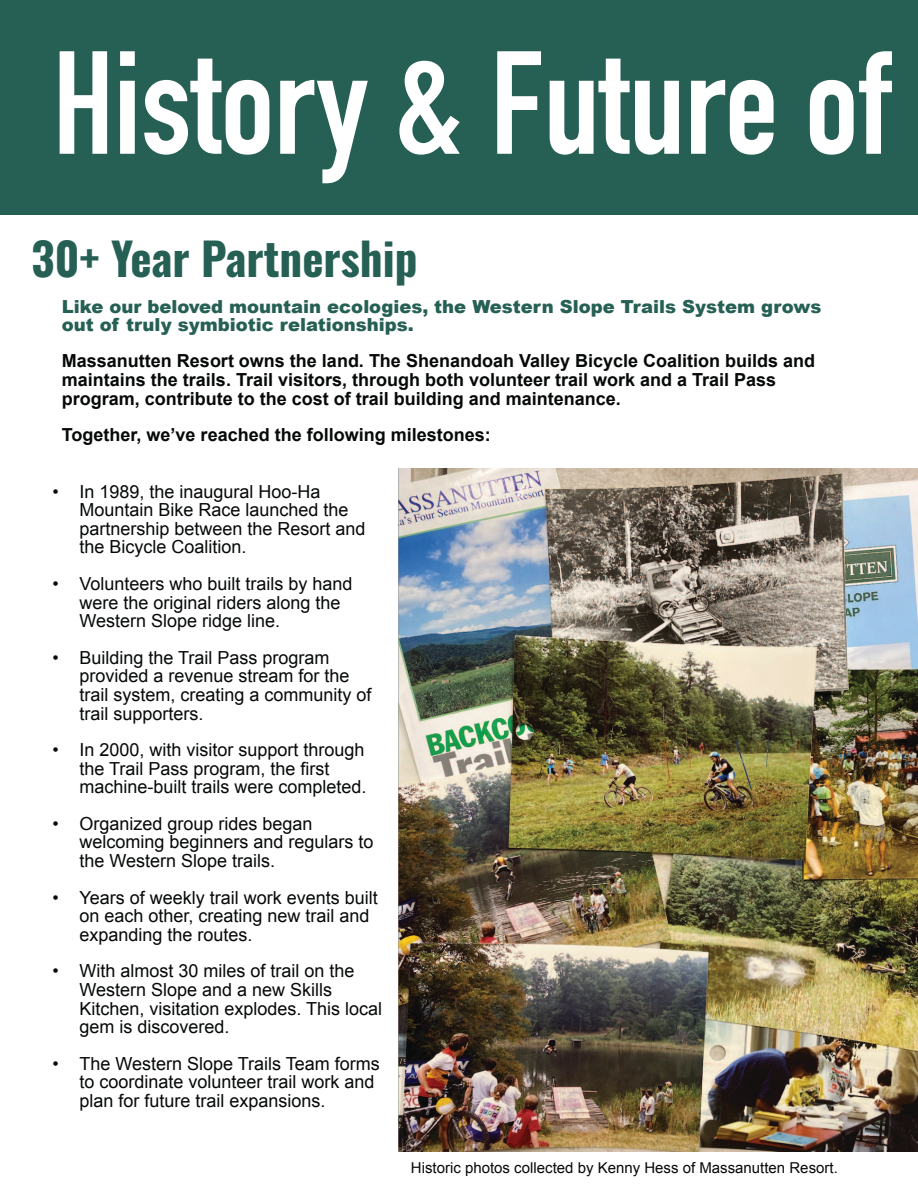
<style>
.page{position:relative;width:918px;height:1188px;background:#fff}
.page>*{position:absolute;margin:0;border:0;box-sizing:border-box;transform-origin:0 0}
.t1{font:700 144px "DIN Condensed";color:#fff}
.t2{font:700 45px "Oswald";color:#266055}
.t3{font:18px/18.6px "Arial";color:#070909}
.t4{font:700 18px/18.6px "Arial";color:#070909}
.t5{font:900 18px/18px "Arial";color:#266055}
.t6{font:15px "Arial";color:#070909}
</style>
<div class="page">
<div style="left:0;top:0;width:918px;height:215px;background:#266055"></div>
<img style="left:398px;top:468px;width:519px;height:683px">
<h1 class="t1" style="left:53px;top:50px;width:839px">History &amp; Future of</h1>
<h2 class="t2" style="left:32px;top:240px;width:387px">30+ Year Partnership</h2>
<p class="t5" style="left:62px;top:299px;width:761px">Like our beloved mountain ecologies, the Western Slope Trails System grows out of truly symbiotic relationships.</p>
<p class="t4" style="left:62px;top:353px;width:755px">Massanutten Resort owns the land. The Shenandoah Valley Bicycle Coalition builds and maintains the trails. Trail visitors, through both volunteer trail work and a Trail Pass program, contribute to the cost of trail building and maintenance.</p>
<p class="t4" style="left:62px;top:427px;width:430px">Together, we’ve reached the following milestones:</p>
<p class="t3" style="left:79px;top:484px;width:288px;text-indent:-27px">• In 1989, the inaugural Hoo-Ha<br>Mountain Bike Race launched the partnership between the Resort and the Bicycle Coalition.</p>
<p class="t3" style="left:79px;top:576px;width:275px;text-indent:-27px">• Volunteers who built trails by hand were the original riders along the<br>Western Slope ridge line.</p>
<p class="t3" style="left:79px;top:650px;width:294px;text-indent:-27px">• Building the Trail Pass program provided a revenue stream for the trail system, creating a community of trail supporters.</p>
<p class="t3" style="left:79px;top:742px;width:289px;text-indent:-27px">• In 2000, with visitor support through the Trail Pass program, the first machine-built trails were completed.</p>
<p class="t3" style="left:79px;top:816px;width:296px;text-indent:-27px">• Organized group rides began welcoming beginners and regulars to the Western Slope trails.</p>
<p class="t3" style="left:79px;top:890px;width:300px;text-indent:-27px">• Years of weekly trail work events built on each other, creating new trail and expanding the routes.</p>
<p class="t3" style="left:79px;top:963px;width:304px;text-indent:-27px">• With almost 30 miles of trail on the<br>Western Slope and a new Skills<br>Kitchen, visitation explodes. This local gem is discovered.</p>
<p class="t3" style="left:79px;top:1056px;width:302px;text-indent:-27px">• The Western Slope Trails Team forms to coordinate volunteer trail work and plan for future trail expansions.</p>
<p class="t6" style="left:411px;top:1162px;width:428px">Historic photos collected by Kenny Hess of Massanutten Resort.</p>
</div>
